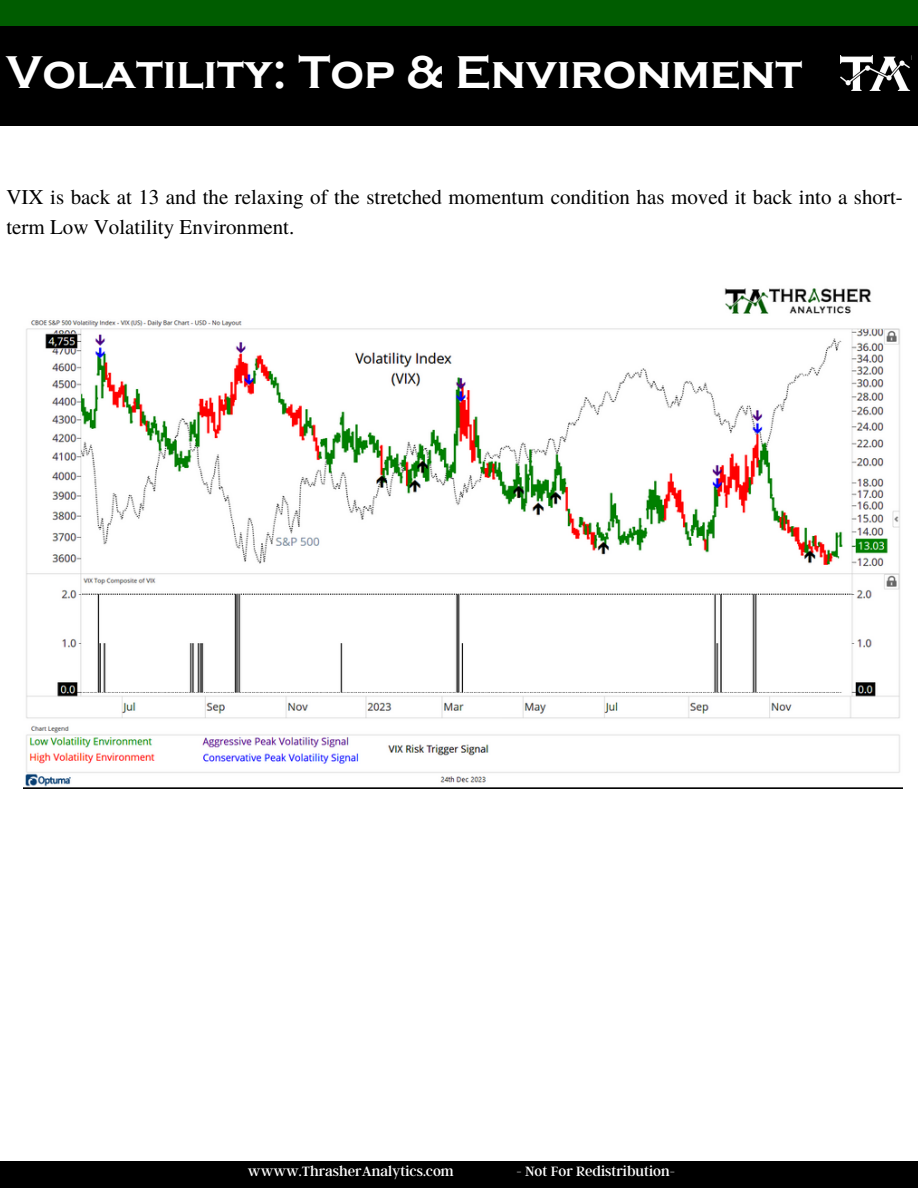
<style>
.page{position:relative;width:918px;height:1188px;background:#fff}
.page>*{position:absolute;margin:0;border:0;box-sizing:border-box;transform-origin:0 0}
.t1{font:700 47.25px "Copperplate Gothic";color:#fff}
.t2{font:21px/29.2px "Te X Gyre Termes";color:#000}
.t3{font:15px "Argent CF";color:#fff}
</style>
<div class="page">
<div style="left:0;top:0;width:918px;height:27px;background:#005c00"></div>
<div style="left:0;top:1162px;width:918px;height:26px;background:#000"></div>
<div style="left:0;top:26px;width:918px;height:100px;background:#000"></div>
<img style="left:840px;top:56px;width:71px;height:35px">
<img style="left:23px;top:288px;width:880px;height:501px">
<p class="t1" style="left:6px;top:46px;width:798px">Volatility: Top &amp; Environment</p>
<p class="t2" style="left:6px;top:182px;width:898px">VIX is back at 13 and the relaxing of the stretched momentum condition has moved it back into a short&shy;term Low Volatility Environment.</p>
<p class="t3" style="left:248px;top:1161px;width:207px">wwww.ThrasherAnalytics.com</p>
<p class="t3" style="left:516px;top:1161px;width:160px">- Not For Redistribution-</p>
</div>
